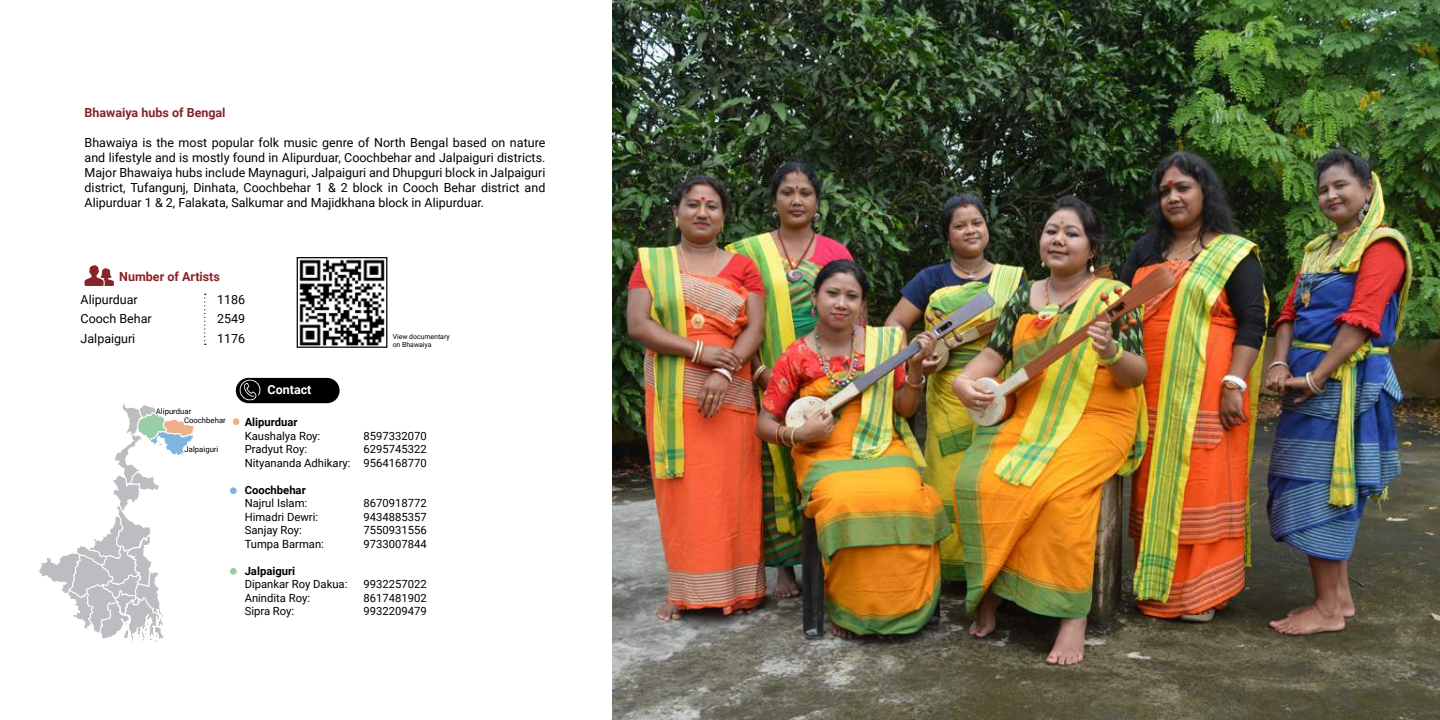
<style>
.page{position:relative;width:1440px;height:720px;background:#fff}
.page>*{position:absolute;margin:0;border:0;box-sizing:border-box;transform-origin:0 0}
.t1{font:12.5px/15px "Roboto";color:#000;text-align:justify}
.t2{font:700 12.5px "Roboto";color:#882329}
.t3{font:700 12.5px "Roboto";color:#fff}
.t4{font:11.25px/13.5px "Roboto";color:#000;text-align:right}
.t5{font:700 11.25px "Roboto";color:#000}
.t6{font:7.75px/9.4px "Roboto";color:#000}
.t7{font:6.88px/8.2px "Roboto";color:#000}
</style>
<div class="page">
<svg style="left:39px;top:404px;width:155px;height:238px"></svg>
<svg style="left:204px;top:294px;width:2px;height:51px"></svg>
<div style="left:232px;top:418px;width:8px;height:8px;background:#eeaf8a;border-radius:50%"></div>
<div style="left:232px;top:418px;width:8px;height:8px;border:1px solid #fff;border-radius:50%"></div>
<div style="left:229px;top:487px;width:8px;height:8px;background:#82b4e0;border-radius:50%"></div>
<div style="left:229px;top:487px;width:8px;height:8px;border:1px solid #fff;border-radius:50%"></div>
<div style="left:229px;top:567px;width:8px;height:8px;background:#99cfa7;border-radius:50%"></div>
<div style="left:229px;top:567px;width:8px;height:8px;border:1px solid #fff;border-radius:50%"></div>
<img style="left:612px;top:0;width:828px;height:720px">
<svg style="left:85px;top:265px;width:29px;height:21px"></svg>
<div style="left:236px;top:378px;width:104px;height:25px;background:#000;border-radius:13px"></div>
<img style="left:240px;top:380px;width:20px;height:20px">
<img style="left:299px;top:259px;width:86px;height:87px">
<div style="left:297px;top:257px;width:90px;height:91px;border:1px solid #000"></div>
<p class="t2" style="left:85px;top:108px;width:142px">Bhawaiya hubs of Bengal</p>
<p class="t1" style="left:85px;top:136px;width:462px">Bhawaiya is the most popular folk music genre of North Bengal based on nature and lifestyle and is mostly found in Alipurduar, Coochbehar and Jalpaiguri districts.<br>Major Bhawaiya hubs include Maynaguri, Jalpaiguri and Dhupguri block in Jalpaiguri district, Tufangunj, Dinhata, Coochbehar 1 &amp; 2 block in Cooch Behar district and Alipurduar 1 &amp; 2, Falakata, Salkumar and Majidkhana block in Alipurduar.</p>
<p class="t2" style="left:119px;top:271px;width:102px">Number of Artists</p>
<p class="t1" style="left:81px;top:293px;width:59px">Alipurduar</p>
<p class="t1" style="left:217px;top:293px;width:30px">1186</p>
<p class="t1" style="left:81px;top:312px;width:73px">Cooch Behar</p>
<p class="t1" style="left:217px;top:312px;width:30px">2549</p>
<p class="t1" style="left:81px;top:330px;width:56px">Jalpaiguri</p>
<p class="t1" style="left:217px;top:332px;width:30px">1176</p>
<p class="t7" style="left:393px;top:333px;width:59px">View documentary on Bhawaiya</p>
<p class="t6" style="left:184px;top:407px;width:43px;text-indent:-28px">Alipurduar<br>Coochbehar</p>
<p class="t6" style="left:185px;top:444px;width:35px">Jalpaiguri</p>
<p class="t3" style="left:268px;top:384px;width:45px">Contact</p>
<p class="t5" style="left:245px;top:417px;width:54px">Alipurduar</p>
<p class="t4" style="left:245px;top:428px;width:77px">Kaushalya Roy:</p>
<p class="t4" style="left:363px;top:428px;width:65px">8597332070</p>
<p class="t4" style="left:245px;top:443px;width:64px">Pradyut Roy:</p>
<p class="t4" style="left:245px;top:443px;width:183px">6295745322<br>Nityananda Adhikary: 9564168770</p>
<p class="t5" style="left:245px;top:485px;width:63px">Coochbehar</p>
<p class="t4" style="left:245px;top:496px;width:64px">Najrul Islam:</p>
<p class="t4" style="left:363px;top:496px;width:65px">8670918772</p>
<p class="t4" style="left:245px;top:511px;width:75px">Himadri Dewri:</p>
<p class="t4" style="left:363px;top:511px;width:65px">9434885357</p>
<p class="t4" style="left:245px;top:523px;width:59px">Sanjay Roy:</p>
<p class="t4" style="left:363px;top:523px;width:65px">7550931556</p>
<p class="t4" style="left:245px;top:538px;width:81px">Tumpa Barman:</p>
<p class="t4" style="left:363px;top:538px;width:65px">9733007844</p>
<p class="t5" style="left:245px;top:566px;width:52px">Jalpaiguri</p>
<p class="t4" style="left:245px;top:578px;width:104px">Dipankar Roy Dakua:</p>
<p class="t4" style="left:363px;top:578px;width:65px">9932257022</p>
<p class="t4" style="left:245px;top:592px;width:67px">Anindita Roy:</p>
<p class="t4" style="left:363px;top:592px;width:65px">8617481902</p>
<p class="t4" style="left:245px;top:605px;width:51px">Sipra Roy:</p>
<p class="t4" style="left:363px;top:605px;width:65px">9932209479</p>
</div>
